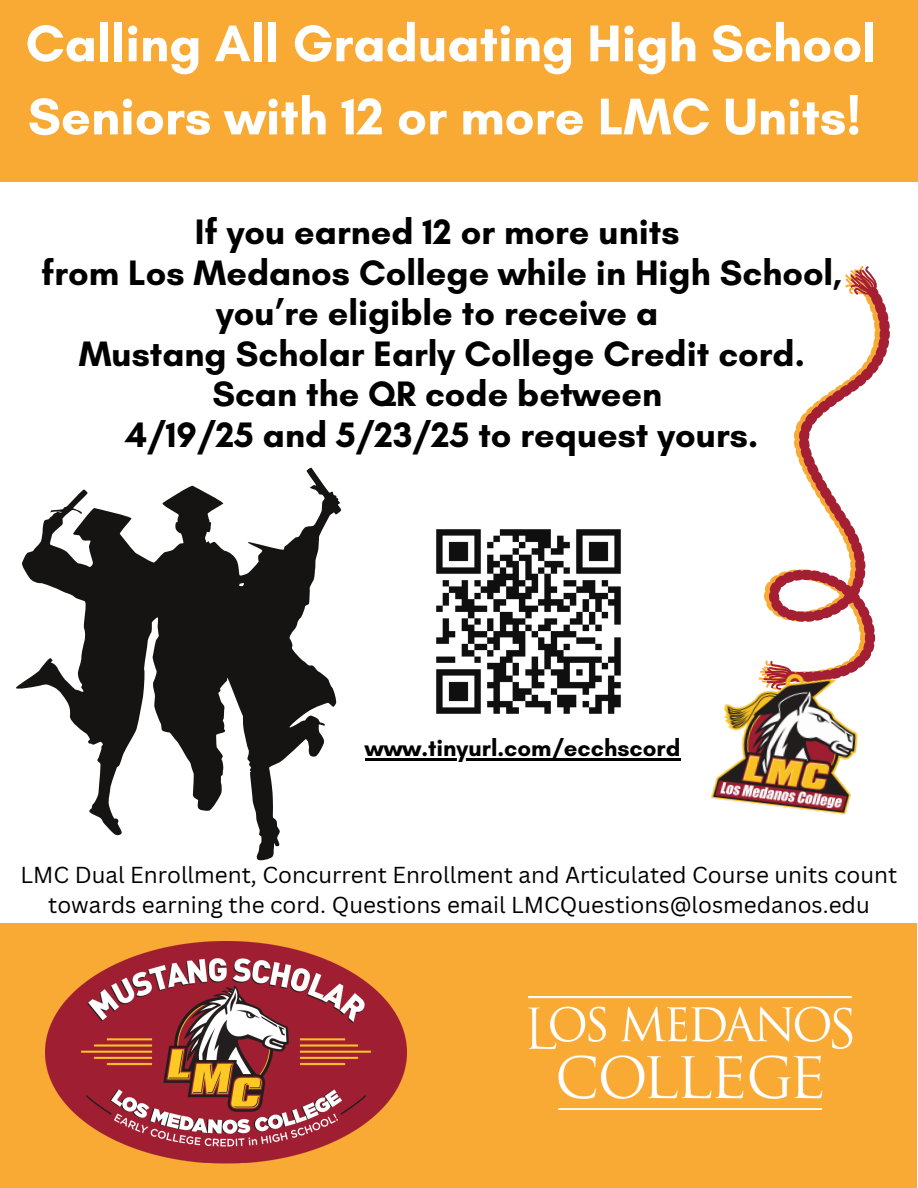
<style>
.page{position:relative;width:918px;height:1188px;background:#fff}
.page>*{position:absolute;margin:0;border:0;box-sizing:border-box;transform-origin:0 0}
.t1{font:700 52.5px/73.2px "Glacial Indifference";color:#fff}
.t2{font:700 36px/40.5px "Glacial Indifference";color:#000;text-align:center}
.t3{font:700 24px "Glacial Indifference";color:#000}
.t4{font:22.5px/30.3px "Canva Sans";color:#000;text-align:center}
</style>
<div class="page">
<div style="left:0;top:0;width:918px;height:181px;background:#f9aa34"></div>
<img style="left:436px;top:529px;width:185px;height:185px">
<svg style="left:764px;top:302px;width:126px;height:360px"></svg>
<svg style="left:845px;top:266px;width:38px;height:36px"></svg>
<svg style="left:764px;top:655px;width:35px;height:7px"></svg>
<img style="left:711px;top:662px;width:155px;height:153px">
<svg style="left:16px;top:467px;width:326px;height:394px"></svg>
<hr style="left:365px;top:759px;width:315px;height:2px;background:#000">
<div style="left:0;top:924px;width:917px;height:264px;background:#f9aa34"></div>
<img style="left:46px;top:942px;width:361px;height:221px">
<img style="left:529px;top:996px;width:324px;height:114px">
<p class="t1" style="left:26px;top:6px;width:852px">Calling All Graduating High School<br>Seniors with 12 or more LMC Units!</p>
<h1 class="t2" style="left:41px;top:211px;width:802px">If you earned 12 or more units<br>from Los Medanos College while in High School, you’re eligible to receive a<br>Mustang Scholar Early College Credit cord.<br>Scan the QR code between<br>4/19/25 and 5/23/25 to request yours.</h1>
<h2 class="t3" style="left:365px;top:734px;width:317px">www.tinyurl.com/ecchscord</h2>
<p class="t4" style="left:21px;top:859px;width:878px">LMC Dual Enrollment, Concurrent Enrollment and Articulated Course units count towards earning the cord. Questions email LMCQuestions@losmedanos.edu</p>
</div>
